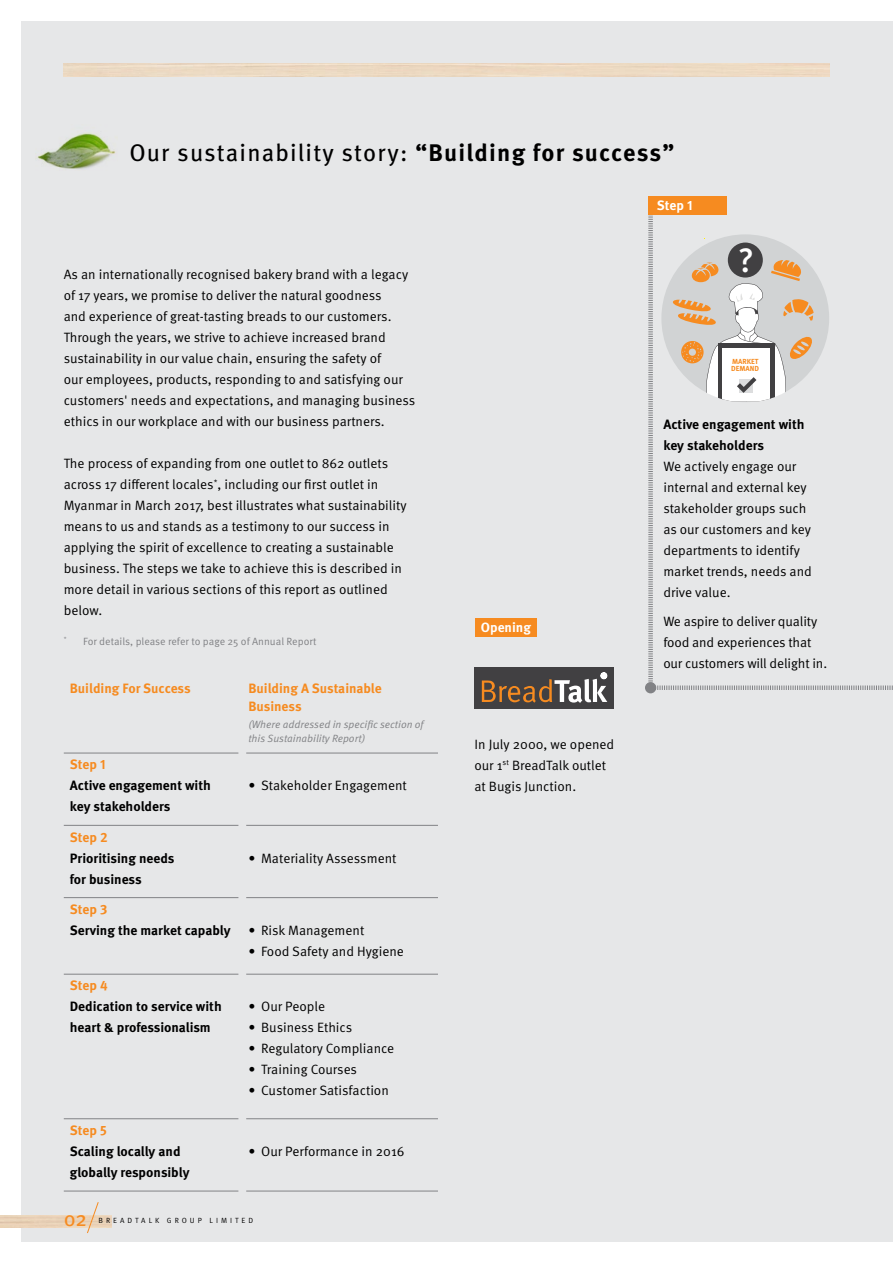
<style>
.page{position:relative;width:893px;height:1263px;background:#fff}
.page>*{position:absolute;margin:0;border:0;box-sizing:border-box;transform-origin:0 0}
.t1{font:500 34.05px "Meta OT";color:#fff}
.t2{font:24px "Meta OT";letter-spacing:.045em;color:#000}
.t3{font:21px "Meta OT";color:#f68b20}
.t4{font:13.5px/21px "Meta OT Norm";color:#000}
.t5{font:700 13.5px/21px "Meta OT";color:#000}
.t6{font:700 13.5px/18px "Meta OT";color:#f68b20}
.t7{font:700 13.5px "Meta OT";color:#fff}
.t8{font:10.5px/13.5px "Meta OT Norm Ita";color:#818285}
.t9{font:10.5px "Meta OT Norm";color:#818285}
.t10{font:7.5px "Meta OT Norm";letter-spacing:.4em;color:#000}
.t11{font:700 7.35px/7.4px "Meta OT";color:#f68b20}
.s1{font-weight:700}
</style>
<div class="page">
<div style="left:21px;top:21px;width:872px;height:1221px;background:#e6e7e8"></div>
<img style="left:0;top:1215px;width:112px;height:13px">
<svg style="left:86px;top:1202px;width:13px;height:32px"></svg>
<img style="left:64px;top:64px;width:765px;height:13px">
<img style="left:35px;top:132px;width:81px;height:37px">
<hr style="left:64px;top:825px;width:175px;height:1px;background:#818285">
<hr style="left:246px;top:825px;width:192px;height:1px;background:#818285">
<hr style="left:64px;top:897px;width:175px;height:1px;background:#818285">
<hr style="left:246px;top:897px;width:192px;height:1px;background:#818285">
<hr style="left:64px;top:974px;width:175px;height:1px;background:#818285">
<hr style="left:246px;top:974px;width:192px;height:1px;background:#818285">
<hr style="left:64px;top:1118px;width:175px;height:1px;background:#818285">
<hr style="left:246px;top:1118px;width:192px;height:1px;background:#818285">
<hr style="left:64px;top:1191px;width:175px;height:1px;background:#818285">
<hr style="left:246px;top:1191px;width:192px;height:1px;background:#818285">
<hr style="left:64px;top:753px;width:175px;height:1px;background:#818285">
<hr style="left:246px;top:753px;width:192px;height:1px;background:#818285">
<div style="left:645px;top:682px;width:11px;height:11px;background:#818285;border-radius:50%"></div>
<div style="left:648px;top:196px;width:79px;height:19px;background:#f68b20"></div>
<div style="left:475px;top:618px;width:62px;height:19px;background:#f68b20"></div>
<svg style="left:647px;top:215px;width:246px;height:476px"></svg>
<div style="left:474px;top:667px;width:140px;height:41px;background:#414042"></div>
<svg style="left:482px;top:672px;width:125px;height:31px"></svg>
<h2 class="t2" style="left:129px;top:139px;width:546px">Our sustainability story: <span class="s1">“Building for success”</span></h2>
<p class="t4" style="left:64px;top:264px;width:353px">As an internationally recognised bakery brand with a legacy of 17 years, we promise to deliver the natural goodness<br>and experience of great-tasting breads to our customers.<br>Through the years, we strive to achieve increased brand sustainability in our value chain, ensuring the safety of<br>our employees, products, responding to and satisfying our customers' needs and expectations, and managing business ethics in our workplace and with our business partners.</p>
<p class="t4" style="left:64px;top:453px;width:345px">The process of expanding from one outlet to 862 outlets across 17 different locales<sup>*</sup>, including our first outlet in Myanmar in March 2017, best illustrates what sustainability means to us and stands as a testimony to our success in applying the spirit of excellence to creating a sustainable business. The steps we take to achieve this is described in more detail in various sections of this report as outlined below.</p>
<p class="t9" style="left:64px;top:635px;width:254px"><sup>*</sup> For details, please refer to page 25 of Annual Report</p>
<p class="t6" style="left:70px;top:679px;width:122px">Building For Success</p>
<p class="t6" style="left:248px;top:679px;width:135px">Building A Sustainable<br>Business</p>
<p class="t8" style="left:248px;top:718px;width:177px">(Where addressed in specific section of this Sustainability Report)</p>
<p class="t6" style="left:70px;top:756px;width:37px">Step 1</p>
<p class="t5" style="left:70px;top:775px;width:143px">Active engagement with key stakeholders</p>
<p class="t4" style="left:248px;top:775px;width:160px">• Stakeholder Engagement</p>
<p class="t6" style="left:70px;top:828px;width:39px">Step 2</p>
<p class="t5" style="left:70px;top:848px;width:106px">Prioritising needs for business</p>
<p class="t4" style="left:248px;top:848px;width:150px">• Materiality Assessment</p>
<p class="t6" style="left:70px;top:900px;width:39px">Step 3</p>
<p class="t5" style="left:70px;top:920px;width:162px">Serving the market capably</p>
<p class="t4" style="left:248px;top:920px;width:117px">• Risk Management</p>
<p class="t4" style="left:248px;top:941px;width:157px">• Food Safety and Hygiene</p>
<p class="t6" style="left:70px;top:977px;width:39px">Step 4</p>
<p class="t5" style="left:70px;top:996px;width:153px">Dedication to service with heart &amp; professionalism</p>
<p class="t4" style="left:248px;top:996px;width:78px">• Our People</p>
<p class="t4" style="left:248px;top:1017px;width:105px">• Business Ethics</p>
<p class="t4" style="left:248px;top:1038px;width:147px">• Regulatory Compliance</p>
<p class="t4" style="left:248px;top:1059px;width:110px">• Training Courses</p>
<p class="t4" style="left:248px;top:1080px;width:142px">• Customer Satisfaction</p>
<p class="t6" style="left:70px;top:1122px;width:39px">Step 5</p>
<p class="t5" style="left:70px;top:1141px;width:121px">Scaling locally and globally responsibly</p>
<p class="t4" style="left:248px;top:1141px;width:158px">• Our Performance in 2016</p>
<h3 class="t3" style="left:64px;top:1206px;width:25px">02</h3>
<p class="t10" style="left:99px;top:1216px;width:156px">BREADTALK GROUP LIMITED</p>
<p class="t7" style="left:481px;top:620px;width:52px">Opening</p>
<p class="t4" style="left:474px;top:734px;width:141px">In July 2000, we opened our 1<sup>st</sup> BreadTalk outlet at Bugis Junction.</p>
<p class="t7" style="left:657px;top:197px;width:37px">Step 1</p>
<h1 class="t1" style="left:738px;top:240px;width:18px">?</h1>
<p class="t11" style="left:731px;top:358px;width:29px">MARKET<br>DEMAND</p>
<p class="t5" style="left:663px;top:414px;width:143px">Active engagement with key stakeholders</p>
<p class="t4" style="left:663px;top:456px;width:150px">We actively engage our internal and external key stakeholder groups such as our customers and key departments to identify market trends, needs and drive value.</p>
<p class="t4" style="left:663px;top:611px;width:165px">We aspire to deliver quality food and experiences that our customers will delight in.</p>
</div>
